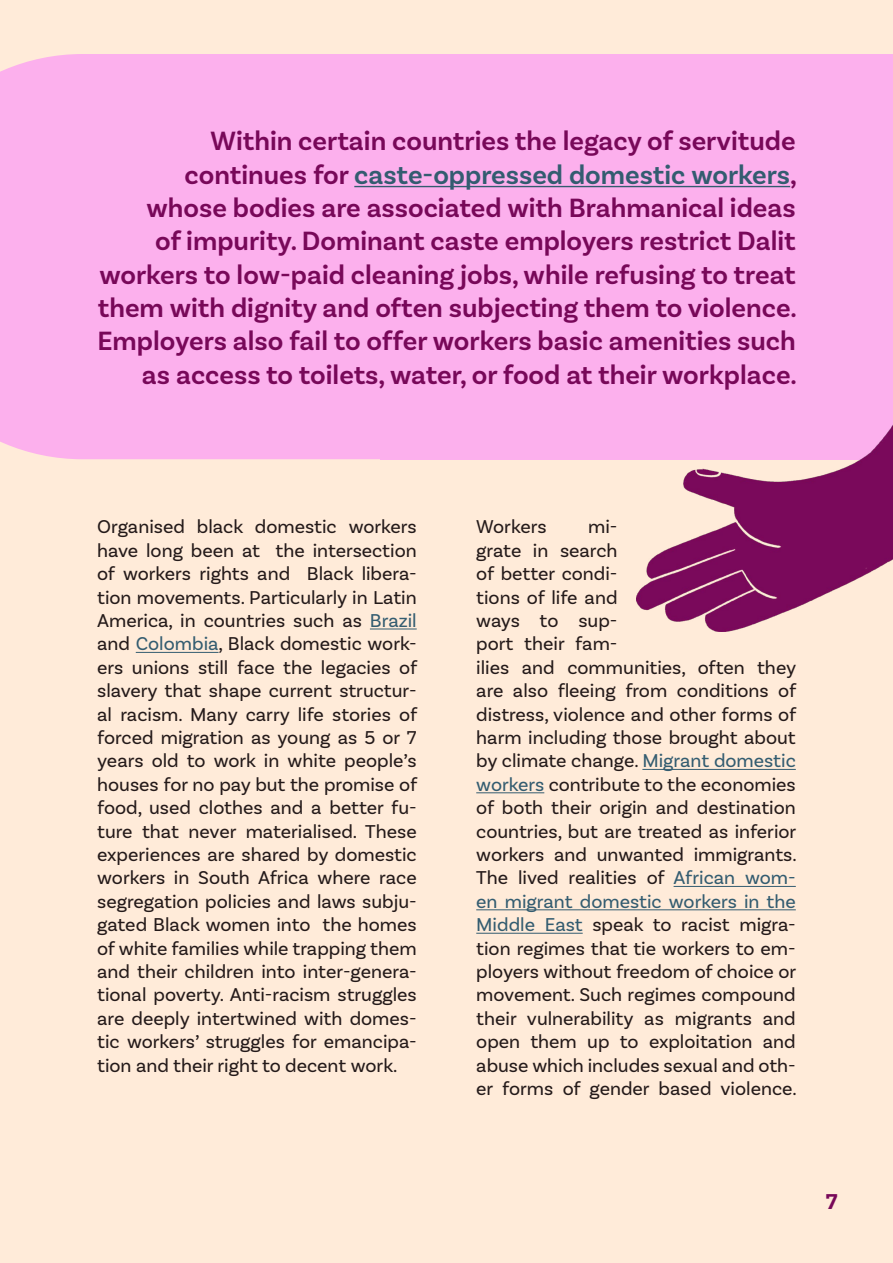
<style>
.page{position:relative;width:893px;height:1263px;background:#ffebd9}
.page>*{position:absolute;margin:0;border:0;box-sizing:border-box;transform-origin:0 0}
.t1{font:600 27.75px/33.3px "Basic Sans";color:#780859;text-align:right}
.t2{font:700 22.5px "Basic Sans";color:#780859}
.t3{font:19.5px/23.4px "Basic Sans";color:#241a1a;text-align:justify}
.s1{color:#335c70}
</style>
<div class="page">
<div style="left:0;top:54px;width:381px;height:405px;background:#fcb0ed"></div>
<hr style="left:370px;top:628px;width:47px;height:1px;background:#335c70">
<hr style="left:136px;top:652px;width:83px;height:1px;background:#335c70">
<hr style="left:642px;top:769px;width:154px;height:1px;background:#335c70">
<hr style="left:476px;top:792px;width:68px;height:1px;background:#335c70">
<hr style="left:674px;top:886px;width:122px;height:1px;background:#335c70">
<hr style="left:476px;top:909px;width:320px;height:1px;background:#335c70">
<hr style="left:476px;top:933px;width:107px;height:1px;background:#335c70">
<div style="left:381px;top:54px;width:512px;height:405px;background:#fcb0ed"></div>
<hr style="left:354px;top:186px;width:436px;height:1px;background:#335c70">
<img style="left:637px;top:425px;width:256px;height:206px">
<p class="t1" style="left:97px;top:125px;width:701px">Within certain countries the legacy of servitude continues for <span class="s1">caste-oppressed domestic workers</span>, whose bodies are associated with Brahmanical ideas<br>of impurity. Dominant caste employers restrict Dalit workers to low-paid cleaning jobs, while refusing to treat them with dignity and often subjecting them to violence.<br>Employers also fail to offer workers basic amenities such as access to toilets, water, or food at their workplace.</p>
<p class="t3" style="left:97px;top:515px;width:322px">Organised black domestic workers have long been at the intersection of workers rights and Black libera&shy;tion movements. Particularly in Latin America, in countries such as <span class="s1">Brazil </span>and <span class="s1">Colombia</span>, Black domestic work&shy;ers unions still face the legacies of slavery that shape current structur&shy;al racism. Many carry life stories of forced migration as young as 5 or 7 years old to work in white people’s houses for no pay but the promise of food, used clothes and a better fu&shy;ture that never materialised. These experiences are shared by domestic workers in South Africa where race segregation policies and laws subju&shy;gated Black women into the homes of white families while trapping them and their children into inter-genera&shy;tional poverty. Anti-racism struggles are deeply intertwined with domes&shy;tic workers’ struggles for emancipa&shy;tion and their right to decent work.</p>
<p class="t3" style="left:476px;top:515px;width:72px">Workers</p>
<p class="t3" style="left:476px;top:515px;width:322px;text-align:left;text-indent:112px">mi-<br>grate in search<br>of better condi-<br>tions of life and<br>ways to sup-<br>port their fam-<br>ilies and communities, often they are also fleeing from conditions of distress, violence and other forms of harm including those brought about by climate change. <span class="s1">Migrant domestic workers</span> contribute to the economies of both their origin and destination countries, but are treated as inferior workers and unwanted immigrants.<br>The lived realities of <span class="s1">African wom&shy;en migrant domestic workers in the<br>Middle East</span> speak to racist migra&shy;tion regimes that tie workers to em&shy;ployers without freedom of choice or movement. Such regimes compound their vulnerability as migrants and open them up to exploitation and abuse which includes sexual and oth&shy;er forms of gender based violence.</p>
<p class="t2" style="left:826px;top:1188px;width:13px">7</p>
</div>
